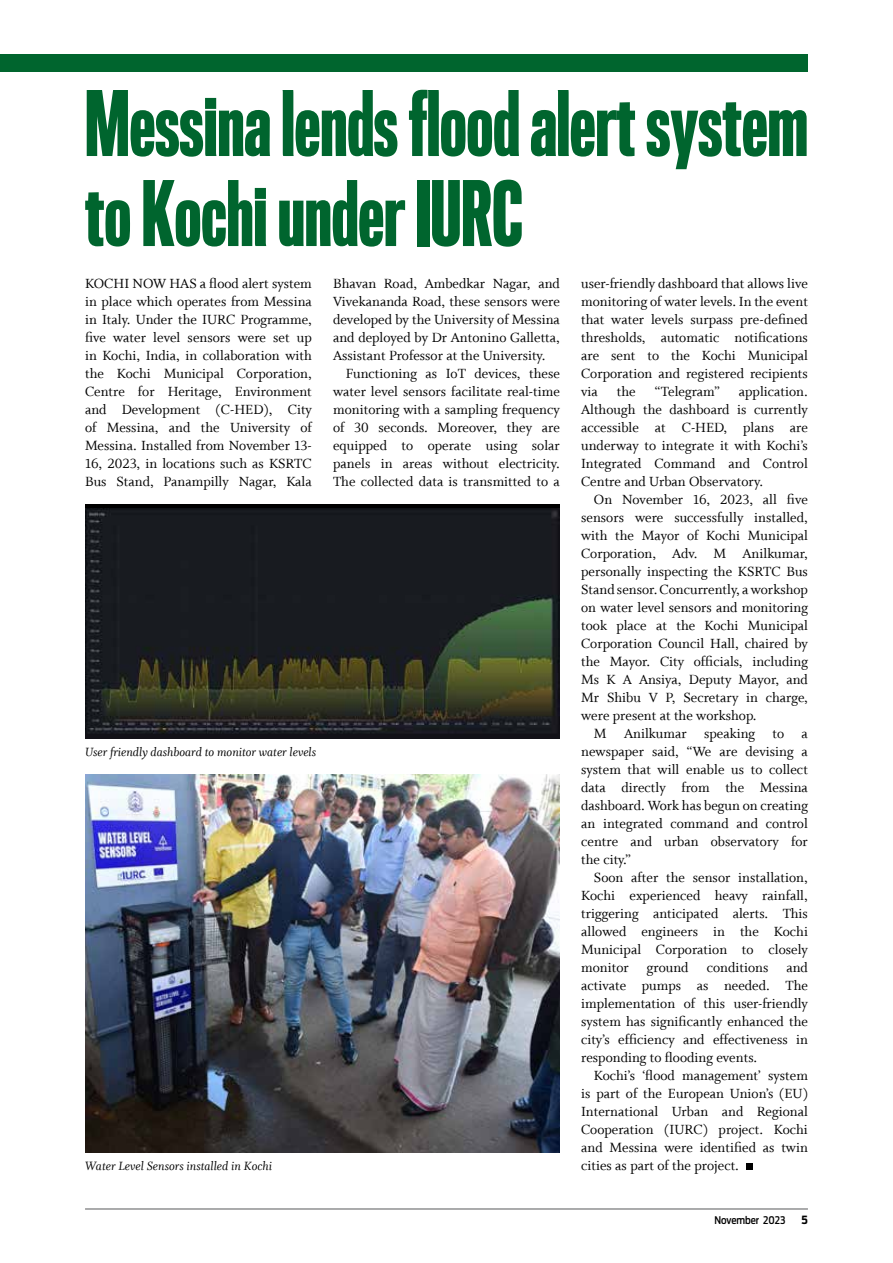
<style>
.page{position:relative;width:893px;height:1263px;background:#fff}
.page>*{position:absolute;margin:0;border:0;box-sizing:border-box;transform-origin:0 0}
.t1{font:500 82.5px/90px "Titling Gothic FB Skyline";color:#00652e}
.t2{font:15px/18px "Whitman Roman LF";color:#000;text-align:justify}
.t3{font:13.5px "Whitman Italic Os F";color:#000}
.t4{font:700 11.25px "Antenna Cond";color:#000}
.t5{font:500 10.5px "Antenna Cond";color:#000}
</style>
<div class="page">
<hr style="left:85px;top:1209px;width:723px;height:1px;background:#58595b">
<div style="left:0;top:54px;width:808px;height:18px;background:#00652e"></div>
<img style="left:85px;top:508px;width:475px;height:230px">
<img style="left:85px;top:774px;width:475px;height:378px">
<svg style="left:746px;top:1164px;width:6px;height:6px"></svg>
<h1 class="t1" style="left:85px;top:81px;width:724px">Messina lends flood alert system to Kochi under IURC</h1>
<p class="t2" style="left:333px;top:275px;width:228px">Bhavan Road, Ambedkar Nagar, and</p>
<p class="t2" style="left:333px;top:293px;width:228px">Vivekananda Road, these sensors were</p>
<p class="t2" style="left:333px;top:311px;width:228px">developed by the University of Messina</p>
<p class="t2" style="left:333px;top:329px;width:228px">and deployed by Dr Antonino Galletta,</p>
<p class="t2" style="left:333px;top:347px;width:214px">Assistant Professor at the University.</p>
<p class="t2" style="left:346px;top:365px;width:216px">Functioning as IoT devices, these</p>
<p class="t2" style="left:333px;top:383px;width:228px">water level sensors facilitate real-time</p>
<p class="t2" style="left:333px;top:401px;width:228px">monitoring with a sampling frequency</p>
<p class="t2" style="left:333px;top:419px;width:228px">of 30 seconds. Moreover, they are</p>
<p class="t2" style="left:333px;top:437px;width:228px">equipped to operate using solar</p>
<p class="t2" style="left:333px;top:455px;width:228px">panels in areas without electricity.</p>
<p class="t2" style="left:333px;top:473px;width:228px">The collected data is transmitted to a</p>
<p class="t2" style="left:85px;top:275px;width:228px">KOCHI NOW HAS a flood alert system in place which operates from Messina in Italy. Under the IURC Programme, five water level sensors were set up in Kochi, India, in collaboration with the Kochi Municipal Corporation, Centre for Heritage, Environment and Development (C-HED), City of Messina, and the University of Messina. Installed from November 13- 16, 2023, in locations such as KSRTC Bus Stand, Panampilly Nagar, Kala</p>
<p class="t2" style="left:581px;top:275px;width:228px">user-friendly dashboard that allows live monitoring of water levels. In the event that water levels surpass pre-defined thresholds, automatic notifications are sent to the Kochi Municipal Corporation and registered recipients via</p>
<p class="t2" style="left:581px;top:383px;width:228px;text-indent:158px">application.<br>Although the dashboard is currently accessible at C-HED, plans are underway to integrate it with Kochi’s Integrated Command and Control Centre and Urban Observatory.</p>
<p class="t2" style="left:581px;top:491px;width:228px;text-indent:13px">On November 16, 2023, all five sensors were successfully installed, with the Mayor of Kochi Municipal Corporation, Adv. M Anilkumar, personally inspecting the KSRTC Bus Stand sensor. Concurrently, a workshop on water level sensors and monitoring took place at the Kochi Municipal Corporation Council Hall, chaired by the Mayor. City officials, including Ms K A Ansiya, Deputy Mayor, and Mr Shibu V P, Secretary in charge, were present at the workshop.</p>
<p class="t2" style="left:581px;top:725px;width:228px;text-indent:13px">M Anilkumar speaking to a newspaper said, “We are devising a system that will enable us to collect data directly from the Messina dashboard. Work has begun on creating an integrated command and control centre and urban observatory for the city.”</p>
<p class="t2" style="left:581px;top:869px;width:228px;text-indent:13px">Soon after the sensor installation, Kochi experienced heavy rainfall, triggering anticipated alerts. This allowed engineers in the Kochi Municipal Corporation to closely monitor ground conditions and activate pumps as needed. The implementation of this user-friendly system has significantly enhanced the city’s efficiency and effectiveness in responding to flooding events.</p>
<p class="t2" style="left:581px;top:1067px;width:228px;text-indent:13px">Kochi’s ‘flood management’ system is part of the European Union’s (EU)<br>International Urban and Regional Cooperation (IURC) project. Kochi and Messina were identified as twin cities as part of the project.</p>
<p class="t2" style="left:617px;top:383px;width:20px">the</p>
<p class="t2" style="left:655px;top:383px;width:67px">“Telegram”</p>
<p class="t3" style="left:85px;top:744px;width:233px">User friendly dashboard to monitor water levels</p>
<p class="t3" style="left:85px;top:1158px;width:189px">Water Level Sensors installed in Kochi</p>
<p class="t5" style="left:714px;top:1214px;width:73px">November 2023</p>
<p class="t4" style="left:802px;top:1213px;width:8px">5</p>
</div>
